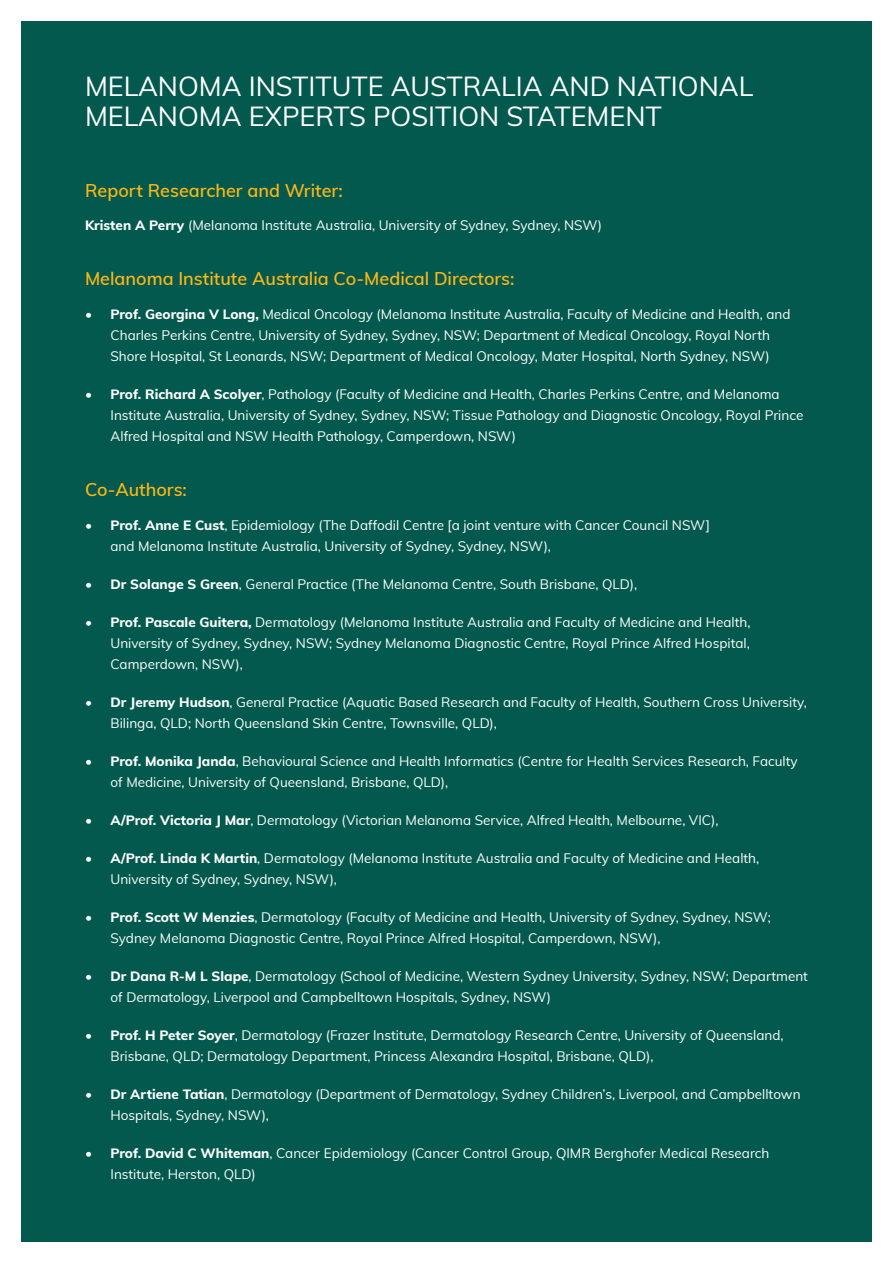
<style>
.page{position:relative;width:893px;height:1263px;background:#fff}
.page>*{position:absolute;margin:0;border:0;box-sizing:border-box;transform-origin:0 0}
.t1{font:27px/30px "Muli";color:#fff}
.t2{font:600 18px "Muli";color:#fcb716}
.t3{font:13.5px/21px "Muli";color:#fff}
.s1{font-weight:800}
</style>
<div class="page">
<div style="left:21px;top:21px;width:851px;height:1221px;background:#03594e"></div>
<h1 class="t1" style="left:85px;top:70px;width:670px">MELANOMA INSTITUTE AUSTRALIA AND NATIONAL<br>MELANOMA EXPERTS POSITION STATEMENT</h1>
<h2 class="t2" style="left:85px;top:177px;width:259px">Report Researcher and Writer:</h2>
<p class="t3" style="left:85px;top:214px;width:519px"><span class="s1">Kristen A Perry</span> (Melanoma Institute Australia, University of Sydney, Sydney, NSW)</p>
<h2 class="t2" style="left:85px;top:266px;width:431px">Melanoma Institute Australia Co-Medical Directors:</h2>
<p class="t3" style="left:85px;top:303px;width:707px;text-align:center">• <span class="s1">Prof. Georgina V Long,</span> Medical Oncology (Melanoma Institute Australia, Faculty of Medicine and Health, and<br>Charles Perkins Centre, University of Sydney, Sydney, NSW; Department of Medical Oncology, Royal North<br>Shore Hospital, St Leonards, NSW; Department of Medical Oncology, Mater Hospital, North Sydney, NSW)</p>
<p class="t3" style="left:111px;top:383px;width:694px;text-indent:-26px">• <span class="s1">Prof. Richard A Scolyer</span>, Pathology (Faculty of Medicine and Health, Charles Perkins Centre, and Melanoma<br>Institute Australia, University of Sydney, Sydney, NSW; Tissue Pathology and Diagnostic Oncology, Royal Prince<br>Alfred Hospital and NSW Health Pathology, Camperdown, NSW)</p>
<h2 class="t2" style="left:85px;top:476px;width:103px">Co-Authors:</h2>
<p class="t3" style="left:111px;top:513px;width:601px;text-indent:-26px">• <span class="s1">Prof. Anne E Cust</span>, Epidemiology (The Daffodil Centre [a joint venture with Cancer Council NSW] and Melanoma Institute Australia, University of Sydney, Sydney, NSW),</p>
<p class="t3" style="left:85px;top:572px;width:554px">• <span class="s1">Dr Solange S Green</span>, General Practice (The Melanoma Centre, South Brisbane, QLD),</p>
<p class="t3" style="left:111px;top:610px;width:641px;text-align:justify;text-indent:-26px">• <span class="s1">Prof. Pascale Guitera,</span> Dermatology (Melanoma Institute Australia and Faculty of Medicine and Health, University of Sydney, Sydney, NSW; Sydney Melanoma Diagnostic Centre, Royal Prince Alfred Hospital, Camperdown, NSW),</p>
<p class="t3" style="left:111px;top:690px;width:698px;text-indent:-26px">• <span class="s1">Dr Jeremy Hudson</span>, General Practice (Aquatic Based Research and Faculty of Health, Southern Cross University,<br>Bilinga, QLD; North Queensland Skin Centre, Townsville, QLD),</p>
<p class="t3" style="left:111px;top:749px;width:689px;text-indent:-26px">• <span class="s1">Prof. Monika Janda</span>, Behavioural Science and Health Informatics (Centre for Health Services Research, Faculty of Medicine, University of Queensland, Brisbane, QLD),</p>
<p class="t3" style="left:85px;top:809px;width:635px">• <span class="s1">A/Prof. Victoria J Mar</span>, Dermatology (Victorian Melanoma Service, Alfred Health, Melbourne, VIC),</p>
<p class="t3" style="left:111px;top:847px;width:650px;text-indent:-26px">• <span class="s1">A/Prof. Linda K Martin</span>, Dermatology (Melanoma Institute Australia and Faculty of Medicine and Health,<br>University of Sydney, Sydney, NSW),</p>
<p class="t3" style="left:111px;top:906px;width:662px;text-indent:-26px">• <span class="s1">Prof. Scott W Menzies</span>, Dermatology (Faculty of Medicine and Health, University of Sydney, Sydney, NSW;<br>Sydney Melanoma Diagnostic Centre, Royal Prince Alfred Hospital, Camperdown, NSW),</p>
<p class="t3" style="left:111px;top:965px;width:699px;text-indent:-26px">• <span class="s1">Dr Dana R-M L Slape</span>, Dermatology (School of Medicine, Western Sydney University, Sydney, NSW; Department of Dermatology, Liverpool and Campbelltown Hospitals, Sydney, NSW)</p>
<p class="t3" style="left:111px;top:1024px;width:675px;text-indent:-26px">• <span class="s1">Prof. H Peter Soyer</span>, Dermatology (Frazer Institute, Dermatology Research Centre, University of Queensland,<br>Brisbane, QLD; Dermatology Department, Princess Alexandra Hospital, Brisbane, QLD),</p>
<p class="t3" style="left:111px;top:1083px;width:691px;text-indent:-26px">• <span class="s1">Dr Artiene Tatian</span>, Dermatology (Department of Dermatology, Sydney Children’s, Liverpool, and Campbelltown<br>Hospitals, Sydney, NSW),</p>
<p class="t3" style="left:111px;top:1142px;width:660px;text-indent:-26px">• <span class="s1">Prof. David C Whiteman</span>, Cancer Epidemiology (Cancer Control Group, QIMR Berghofer Medical Research<br>Institute, Herston, QLD)</p>
</div>
